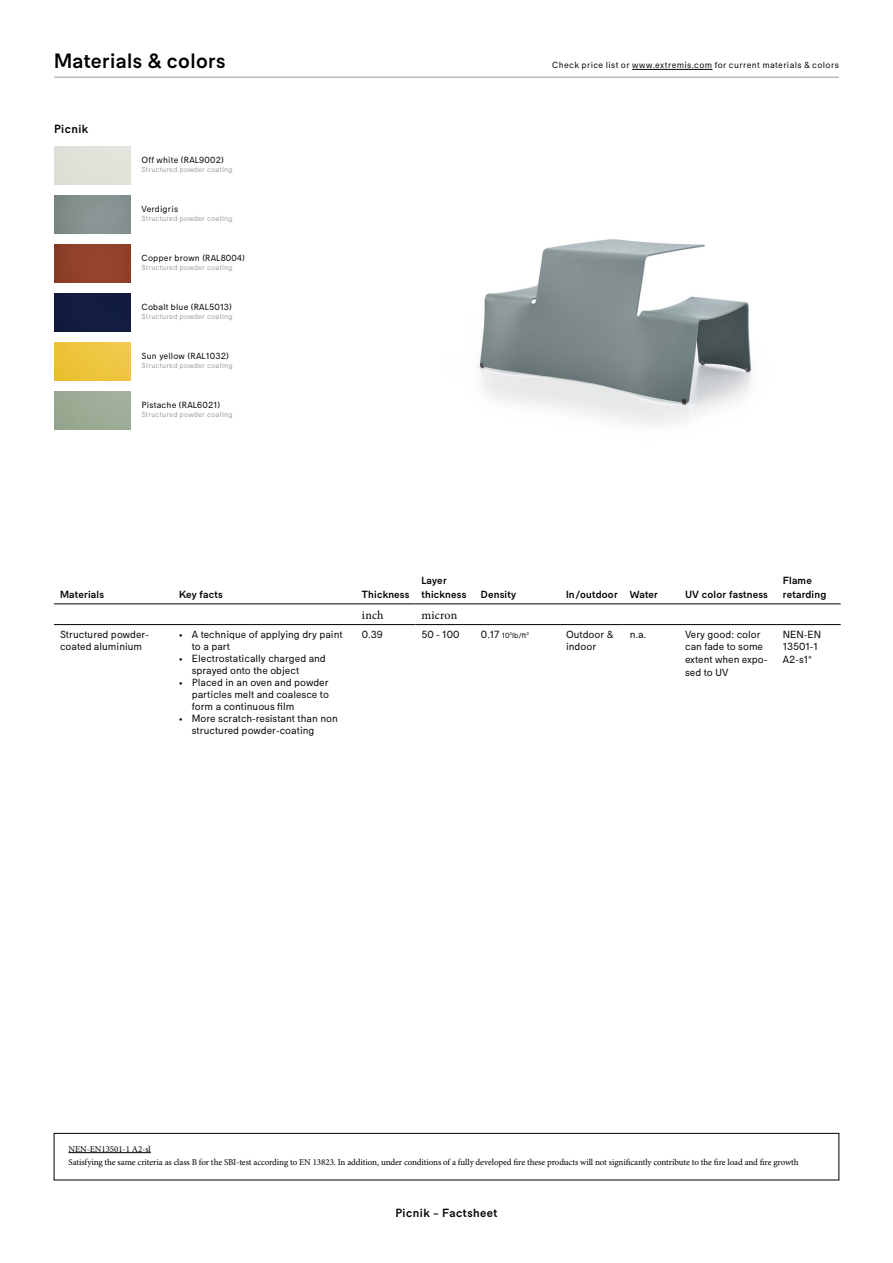
<style>
.page{position:relative;width:893px;height:1263px;background:#fff}
.page>*{position:absolute;margin:0;border:0;box-sizing:border-box;transform-origin:0 0}
.t1{font:500 21px "Extremis Compakt";letter-spacing:.02em;color:#000}
.t2{font:500 12px "Extremis Compakt";letter-spacing:.04em;color:#000}
.t3{font:12px "Minion Pro";letter-spacing:.01em;color:#000}
.t4{font:10.5px/12.6px "Extremis Compakt";color:#000}
.t5{font:500 10.5px/13.5px "Extremis Compakt";letter-spacing:.02em;color:#000}
.t6{font:9px/13.5px "Minion Pro";letter-spacing:-.01em;color:#000}
.t7{font:9px "Extremis Compakt";letter-spacing:.02em;color:#000}
.t8{font:9px "Extremis Compakt";letter-spacing:.04em;color:#000}
.t9{font:7.5px "Extremis Compakt";letter-spacing:.02em;color:#9d9d9c}
.t10{font:7.5px "Extremis Compakt";color:#000}
.s1{font-size:10.5px}
</style>
<div class="page">
<hr style="left:54px;top:77px;width:785px;height:1px;background:#9d9d9c">
<hr style="left:54px;top:603px;width:119px;height:1px;background:#000">
<hr style="left:173px;top:603px;width:183px;height:1px;background:#000">
<hr style="left:356px;top:603px;width:59px;height:1px;background:#000">
<hr style="left:415px;top:603px;width:60px;height:1px;background:#000">
<hr style="left:475px;top:603px;width:85px;height:1px;background:#000">
<hr style="left:560px;top:603px;width:64px;height:1px;background:#000">
<hr style="left:624px;top:603px;width:55px;height:1px;background:#000">
<hr style="left:679px;top:603px;width:98px;height:1px;background:#000">
<hr style="left:777px;top:603px;width:64px;height:1px;background:#000">
<hr style="left:173px;top:624px;width:183px;height:1px;background:#000">
<hr style="left:356px;top:624px;width:59px;height:1px;background:#000">
<hr style="left:415px;top:624px;width:60px;height:1px;background:#000">
<hr style="left:475px;top:624px;width:85px;height:1px;background:#000">
<hr style="left:560px;top:624px;width:64px;height:1px;background:#000">
<hr style="left:624px;top:624px;width:55px;height:1px;background:#000">
<hr style="left:679px;top:624px;width:98px;height:1px;background:#000">
<hr style="left:777px;top:624px;width:64px;height:1px;background:#000">
<hr style="left:54px;top:624px;width:119px;height:1px;background:#000">
<hr style="left:69px;top:1152px;width:82px;height:1px;background:#000">
<div style="left:54px;top:1133px;width:785px;height:47px;border:1px solid #000"></div>
<img style="left:478px;top:239px;width:274px;height:186px">
<img style="left:54px;top:342px;width:77px;height:38px">
<img style="left:54px;top:244px;width:77px;height:38px">
<div style="left:54px;top:293px;width:77px;height:38px;background:#121c40"></div>
<hr style="left:632px;top:69px;width:80px;height:1px;background:#000">
<h1 class="t1" style="left:54px;top:49px;width:173px">Materials &amp; colors</h1>
<p class="t2" style="left:54px;top:122px;width:36px">Picnik</p>
<p class="t7" style="left:142px;top:155px;width:84px">Off white (RAL9002)</p>
<p class="t9" style="left:142px;top:165px;width:93px">Structured powder coating</p>
<p class="t7" style="left:142px;top:204px;width:38px">Verdigris</p>
<p class="t9" style="left:142px;top:214px;width:93px">Structured powder coating</p>
<p class="t7" style="left:142px;top:253px;width:105px">Copper brown (RAL8004)</p>
<p class="t9" style="left:142px;top:263px;width:93px">Structured powder coating</p>
<p class="t7" style="left:142px;top:302px;width:92px">Cobalt blue (RAL5013)</p>
<p class="t9" style="left:142px;top:312px;width:93px">Structured powder coating</p>
<p class="t7" style="left:142px;top:351px;width:89px">Sun yellow (RAL1032)</p>
<p class="t9" style="left:142px;top:361px;width:93px">Structured powder coating</p>
<p class="t7" style="left:142px;top:400px;width:80px">Pistache (RAL6021)</p>
<p class="t9" style="left:142px;top:410px;width:93px">Structured powder coating</p>
<p class="t8" style="left:552px;top:60px;width:288px">Check price list or www.extremis.com for current materials &amp; colors</p>
<p class="t5" style="left:60px;top:587px;width:46px">Materials</p>
<p class="t5" style="left:179px;top:587px;width:45px">Key facts</p>
<p class="t5" style="left:362px;top:587px;width:49px">Thickness</p>
<p class="t5" style="left:421px;top:574px;width:46px">Layer thickness</p>
<p class="t3" style="left:362px;top:607px;width:23px">inch</p>
<p class="t3" style="left:421px;top:607px;width:37px">micron</p>
<p class="t5" style="left:481px;top:587px;width:37px">Density</p>
<p class="t5" style="left:566px;top:587px;width:94px">In/outdoor Water</p>
<p class="t5" style="left:685px;top:587px;width:84px">UV color fastness</p>
<p class="t5" style="left:783px;top:574px;width:45px">Flame retarding</p>
<p class="t4" style="left:60px;top:628px;width:90px">Structured powder&shy;coated aluminium</p>
<p class="t4" style="left:192px;top:628px;width:152px;line-height:12px;text-indent:-13px">• A technique of applying dry paint to a part</p>
<p class="t4" style="left:192px;top:652px;width:135px;line-height:12px;text-indent:-13px">• Electrostatically charged and sprayed onto the object</p>
<p class="t4" style="left:192px;top:676px;width:139px;line-height:12px;text-align:justify;text-indent:-13px">• Placed in an oven and powder particles melt and coalesce to form a continuous film</p>
<p class="t4" style="left:192px;top:712px;width:147px;line-height:12px;text-indent:-13px">• More scratch-resistant than non structured powder-coating</p>
<p class="t4" style="left:362px;top:628px;width:22px">0.39</p>
<p class="t4" style="left:421px;top:628px;width:39px">50 - 100</p>
<p class="t10" style="left:481px;top:631px;width:50px"><span class="s1">0.17</span> 10<sup>3</sup>lb/ft<sup>3</sup></p>
<p class="t4" style="left:566px;top:628px;width:49px">Outdoor &amp; indoor</p>
<p class="t4" style="left:630px;top:628px;width:18px">n.a.</p>
<p class="t4" style="left:685px;top:628px;width:84px">Very good: color can fade to some extent when expo&shy;sed to UV</p>
<p class="t4" style="left:783px;top:628px;width:40px">NEN-EN<br>13501-1<br>A2-s1*</p>
<p class="t6" style="left:69px;top:1142px;width:732px">NEN-EN13501-1 A2-sl<br>Satisfying the same criteria as class B for the SBI-test according to EN 13823. In addition, under conditions of a fully developed fire these products will not significantly contribute to the fire load and fire growth</p>
<p class="t2" style="left:395px;top:1206px;width:104px">Picnik – Factsheet</p>
</div>
